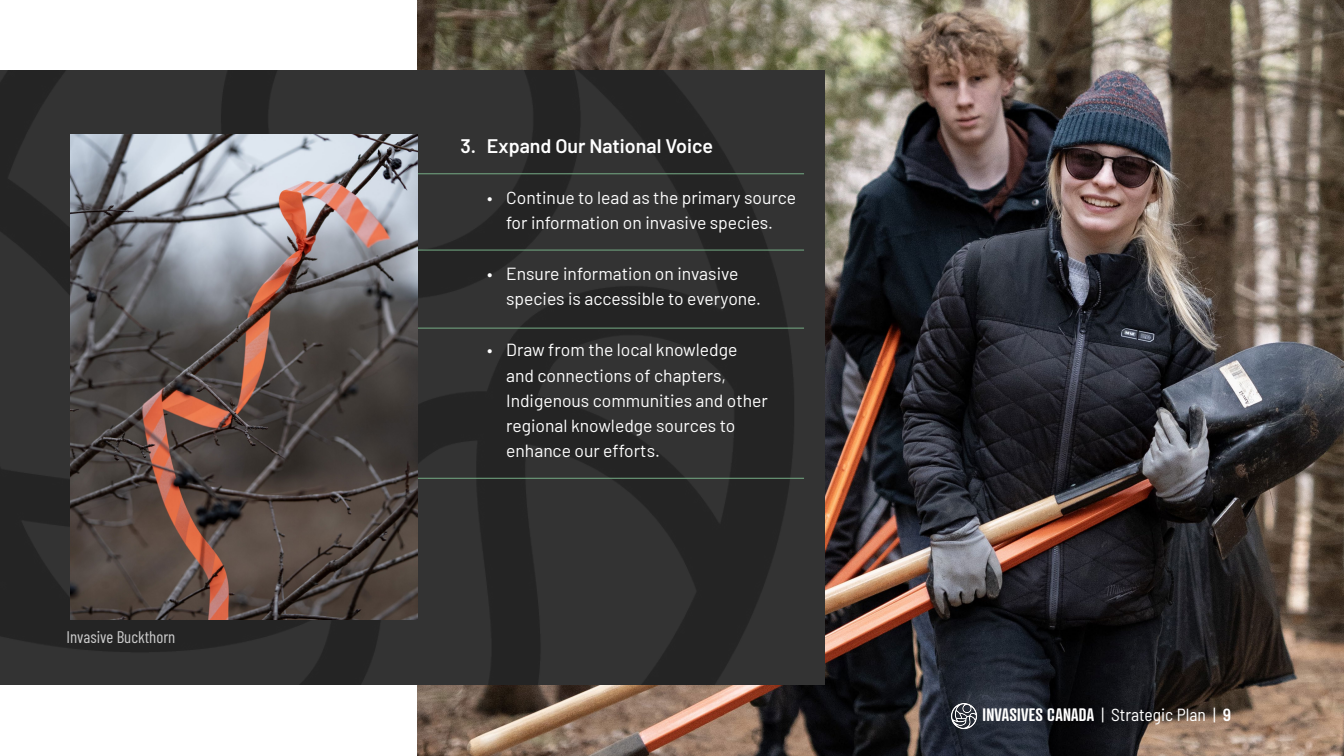
<style>
.page{position:relative;width:1344px;height:756px;background:#fff}
.page>*{position:absolute;margin:0;border:0;box-sizing:border-box;transform-origin:0 0}
.t1{font:600 19.6px "Barlow";color:#fff}
.t2{font:17.5px/25.2px "Barlow";color:#fff}
.t3{font:600 17.5px "Atrament";letter-spacing:.015em;color:#fff}
.t4{font:16.8px "Barlow Condensed";color:#ccc}
.s1{font-family:"Barlow";font-weight:400;font-stretch:semi-condensed}
.s2{font-family:"Barlow";font-stretch:semi-condensed}
</style>
<div class="page">
<img style="left:418px;top:0;width:926px;height:756px">
<img style="left:0;top:70px;width:825px;height:614px">
<hr style="left:418px;top:173px;width:386px;height:1px;background:#72a681">
<hr style="left:418px;top:250px;width:386px;height:1px;background:#72a681">
<hr style="left:418px;top:328px;width:386px;height:1px;background:#72a681">
<hr style="left:418px;top:478px;width:386px;height:1px;background:#72a681">
<img style="left:70px;top:135px;width:348px;height:484px">
<img style="left:948px;top:700px;width:32px;height:32px;border-radius:16px">
<h2 class="t4" style="left:67px;top:625px;width:110px">Invasive Buckthorn</h2>
<h2 class="t1" style="left:460px;top:131px;width:254px">3. Expand Our National Voice</h2>
<p class="t2" style="left:487px;top:183px;width:310px;text-align:center">• Continue to lead as the primary source for information on invasive species.</p>
<p class="t2" style="left:506px;top:260px;width:256px;text-indent:-19px">• Ensure information on invasive species is accessible to everyone.</p>
<p class="t2" style="left:506px;top:336px;width:263px;text-indent:-19px">• Draw from the local knowledge and connections of chapters,<br>Indigenous communities and other regional knowledge sources to enhance our efforts.</p>
<p class="t3" style="left:982px;top:703px;width:250px">INVASIVES CANADA <span class="s1">| Strategic Plan |</span> <span class="s2">9</span></p>
</div>
